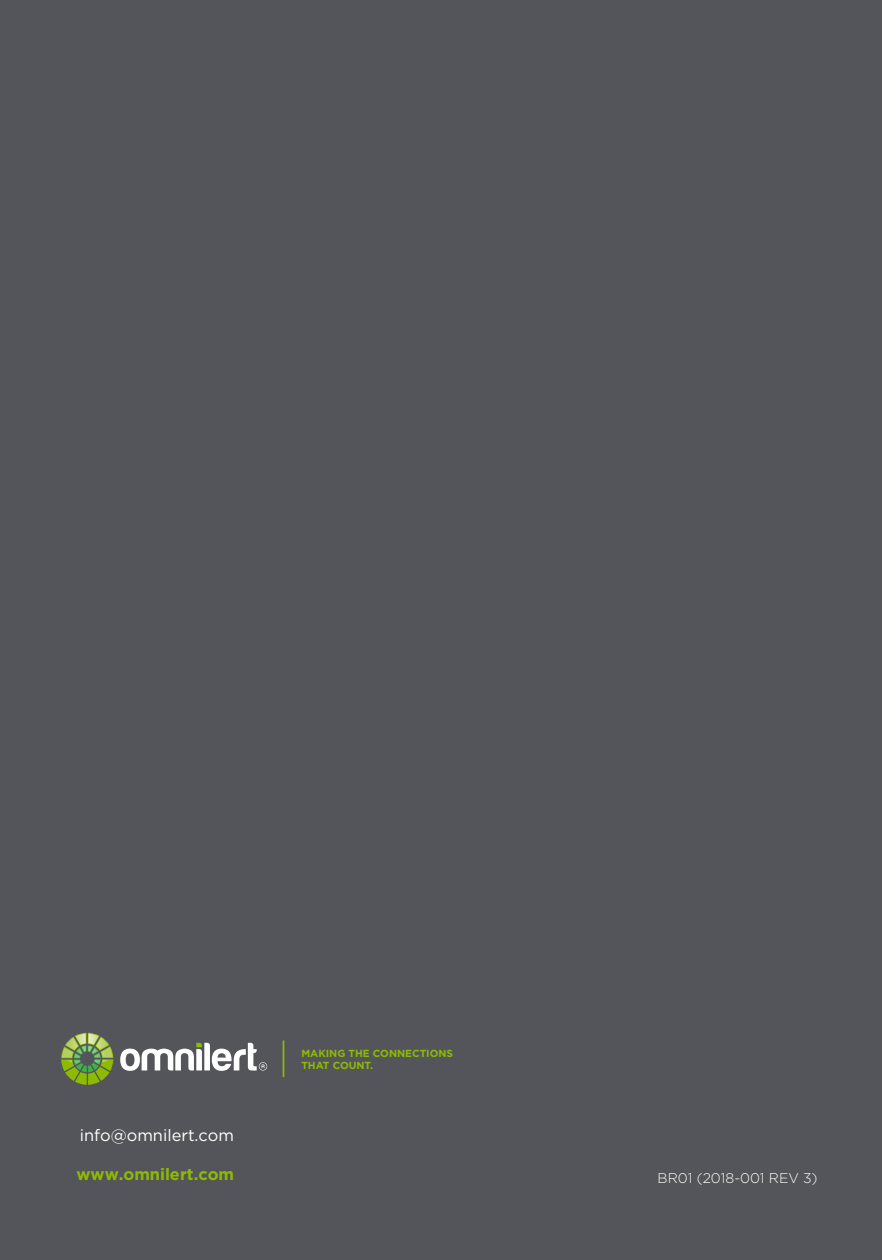
<style>
.page{position:relative;width:882px;height:1260px;background:#54555a}
.page>*{position:absolute;margin:0;border:0;box-sizing:border-box;transform-origin:0 0}
.t1{font:16.45px "Gotham";color:#fff}
.t2{font:700 16.45px "Gotham";color:#8dbb00}
.t3{font:300 14px "Gotham HTF";color:#fbfffb}
.t4{font:700 10.33px "Gotham";color:#8dbb00}
.s1{font-family:"Gotham"}
</style>
<div class="page">
<hr style="left:283px;top:1041px;width:1px;height:36px;background:#8dbb00">
<svg style="left:120px;top:1043px;width:147px;height:28px"></svg>
<svg style="left:61px;top:1033px;width:52px;height:52px"></svg>
<p class="t1" style="left:80px;top:1124px;width:156px">info@omnilert.com</p>
<p class="t2" style="left:76px;top:1163px;width:159px">www.omnilert.com</p>
<p class="t4" style="left:301px;top:1046px;width:153px">MAKING THE CONNECTIONS</p>
<p class="t4" style="left:301px;top:1059px;width:73px">THAT COUNT.</p>
<p class="t3" style="left:658px;top:1170px;width:162px">BR01 (2018-001 REV <span class="s1">3</span>)</p>
</div>
